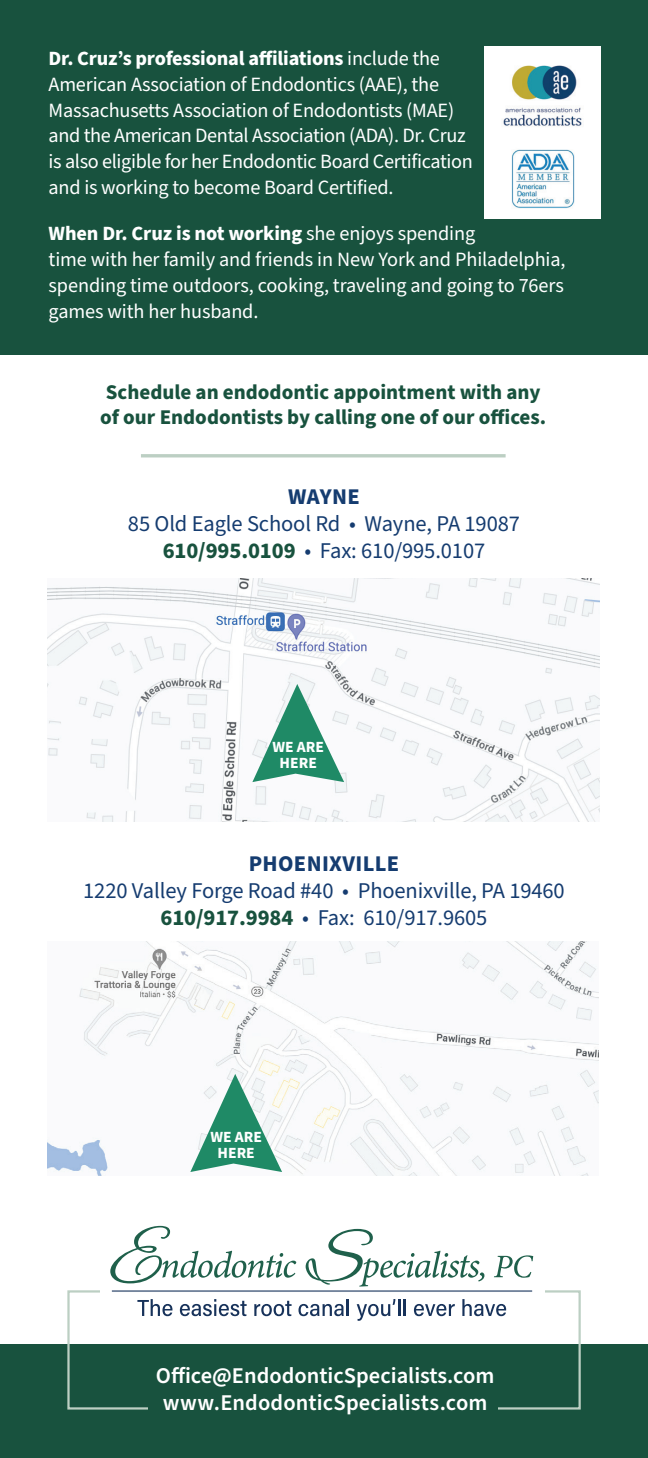
<style>
.page{position:relative;width:648px;height:1458px;background:#fff}
.page>*{position:absolute;margin:0;border:0;box-sizing:border-box;transform-origin:0 0}
.t1{font:22.5px/27px "Source Sans Pro";letter-spacing:-.005em;color:#153c70;text-align:center}
.t2{font:600 22.5px/27px "Source Sans Pro";color:#fff;text-align:center}
.t3{font:700 22.5px "Source Sans Pro";letter-spacing:.015em;color:#153c70}
.t4{font:700 20.93px/25.2px "Source Sans Pro";color:#18523e}
.t5{font:20.25px/25.9px "Source Sans Pro";letter-spacing:-.01em;color:#fff}
.t6{font:700 15.53px/15.3px "Source Sans Pro";color:#fff;text-align:center}
.s1{font-weight:700}
.s2{font-weight:700;color:#18523e}
</style>
<div class="page">
<div style="left:0;top:0;width:648px;height:355px;background:#18523e"></div>
<div style="left:484px;top:46px;width:116px;height:173px;background:#fff"></div>
<img style="left:511px;top:149px;width:64px;height:60px">
<img style="left:503px;top:65px;width:79px;height:61px">
<img style="left:48px;top:578px;width:551px;height:244px">
<svg style="left:252px;top:684px;width:92px;height:98px"></svg>
<div style="left:0;top:1345px;width:648px;height:113px;background:#18523e"></div>
<div style="left:67px;top:1290px;width:514px;height:120px;border:2px solid #bccfc3"></div>
<div style="left:148px;top:1390px;width:350px;height:48px;background:#18523e"></div>
<div style="left:100px;top:1276px;width:445px;height:46px;background:#fff"></div>
<svg style="left:110px;top:1226px;width:186px;height:57px"></svg>
<svg style="left:306px;top:1229px;width:178px;height:58px"></svg>
<svg style="left:494px;top:1255px;width:39px;height:23px"></svg>
<hr style="left:112px;top:1290px;width:420px;height:2px;background:#17325a">
<svg style="left:137px;top:1299px;width:35px;height:17px"></svg>
<svg style="left:180px;top:1299px;width:67px;height:17px"></svg>
<svg style="left:254px;top:1301px;width:38px;height:15px"></svg>
<svg style="left:299px;top:1299px;width:50px;height:17px"></svg>
<svg style="left:357px;top:1299px;width:43px;height:22px"></svg>
<hr style="left:403px;top:1299px;width:3px;height:17px;background:#17325a">
<svg style="left:414px;top:1304px;width:41px;height:12px"></svg>
<svg style="left:462px;top:1299px;width:44px;height:17px"></svg>
<hr style="left:141px;top:454px;width:365px;height:3px;background:#bccfc3">
<img style="left:48px;top:941px;width:550px;height:234px">
<svg style="left:190px;top:1074px;width:92px;height:98px"></svg>
<p class="t5" style="left:49px;top:46px;width:426px"><span class="s1">Dr. Cruz’s professional affiliations</span> include the American Association of Endodontics (AAE), the Massachusetts Association of Endodontists (MAE) and the American Dental Association (ADA). Dr. Cruz is also eligible for her Endodontic Board Certification and is working to become Board Certified.</p>
<p class="t5" style="left:49px;top:221px;width:519px"><span class="s1">When Dr. Cruz is not working</span> she enjoys spending<br>time with her family and friends in New York and Philadelphia, spending time outdoors, cooking, traveling and going to 76ers games with her husband.</p>
<p class="t4" style="left:100px;top:380px;width:448px">Schedule an endodontic appointment with any of our Endodontists by calling one of our offices.</p>
<p class="t3" style="left:288px;top:482px;width:73px">WAYNE</p>
<p class="t1" style="left:128px;top:511px;width:394px">85 Old Eagle School Rd • Wayne, PA 19087<br><span class="s2">610/995.0109</span> • Fax: 610/995.0107</p>
<p class="t6" style="left:273px;top:740px;width:53px">WE ARE<br>HERE</p>
<p class="t3" style="left:249px;top:848px;width:152px">PHOENIXVILLE</p>
<p class="t1" style="left:83px;top:878px;width:483px">1220 Valley Forge Road #40 • Phoenixville, PA 19460<br><span class="s2">610/917.9984</span> • Fax: 610/917.9605</p>
<p class="t6" style="left:210px;top:1130px;width:53px">WE ARE<br>HERE</p>
<p class="t2" style="left:156px;top:1363px;width:340px">Office@EndodonticSpecialists.com www.EndodonticSpecialists.com</p>
</div>
